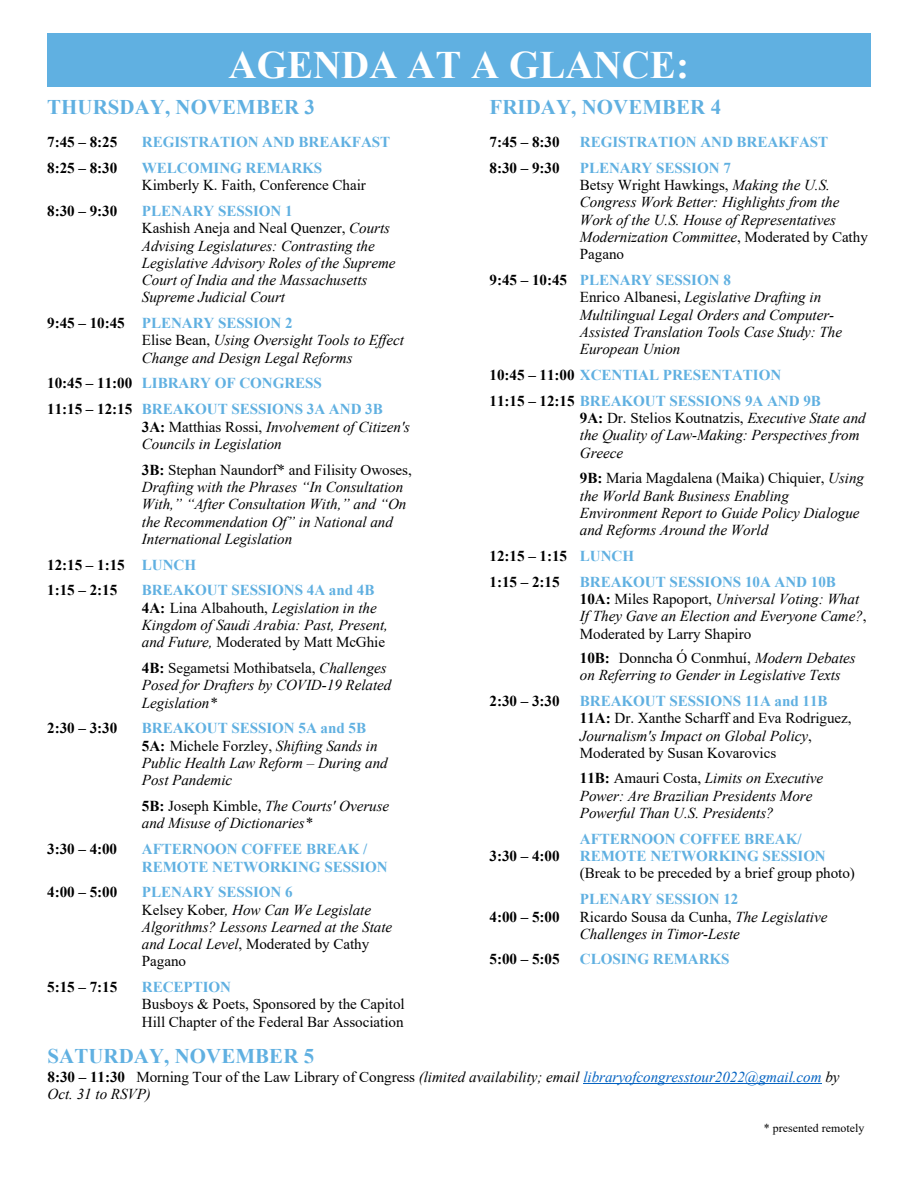
<style>
.page{position:relative;width:918px;height:1188px;background:#fff}
.page>*{position:absolute;margin:0;border:0;box-sizing:border-box;transform-origin:0 0}
.t1{font:700 38.85px "Times New Roman";color:#fff}
.t2{font:700 20.85px "Times New Roman";letter-spacing:.005em;color:#60b0e1}
.t3{font:italic 15.15px/17.2px "Times New Roman";letter-spacing:-.005em;color:#000}
.t4{font:700 15.15px/26px "Times New Roman";letter-spacing:-.005em;color:#60b0e1}
.t5{font:15.15px/17.2px "Times New Roman";letter-spacing:-.005em;color:#000}
.t6{font:700 15.15px/26px "Times New Roman";letter-spacing:-.005em;color:#000}
.t7{font:11.85px "Times New Roman";letter-spacing:.005em;color:#000}
.s1{font-weight:700;font-style:normal;color:#60b0e1}
.s2{font-style:normal}
.s3{font-weight:700;font-style:normal}
.s4{color:#000}
.s5{font-weight:700;color:#60b0e1}
.s6{font-weight:700}
.s7{font-style:italic}
.s8{color:#0563c1}
</style>
<div class="page">
<hr style="left:583px;top:1084px;width:239px;height:1px;background:#0563c1">
<div style="left:47px;top:33px;width:823px;height:8px;background:#60b0e1"></div>
<div style="left:47px;top:41px;width:823px;height:45px;background:#60b0e1"></div>
<h1 class="t1" style="left:229px;top:44px;width:462px">AGENDA AT A GLANCE:</h1>
<h2 class="t2" style="left:47px;top:96px;width:269px">THURSDAY, NOVEMBER 3</h2>
<h2 class="t2" style="left:490px;top:96px;width:233px">FRIDAY, NOVEMBER 4</h2>
<p class="t6" style="left:47px;top:129px;width:72px">7:45 – 8:25<br>8:25 – 8:30</p>
<p class="t6" style="left:47px;top:198px;width:72px">8:30 – 9:30</p>
<p class="t4" style="left:142px;top:129px;width:250px">REGISTRATION AND BREAKFAST<br>WELCOMING REMARKS</p>
<p class="t5" style="left:142px;top:176px;width:226px">Kimberly K. Faith, Conference Chair</p>
<p class="t3" style="left:142px;top:202px;width:255px"><span class="s1">PLENARY SESSION 1<br></span><span class="s2">Kashish Aneja and Neal Quenzer,</span> Courts Advising Legislatures: Contrasting the Legislative Advisory Roles of the Supreme Court of India and the Massachusetts Supreme Judicial Court</p>
<p class="t3" style="left:142px;top:315px;width:264px"><span class="s1">PLENARY SESSION 2<br></span><span class="s2">Elise Bean,</span> Using Oversight Tools to Effect<br>Change and Design Legal Reforms</p>
<p class="t4" style="left:142px;top:370px;width:242px">LIBRARY OF CONGRESS<br>BREAKOUT SESSIONS 3A AND 3B</p>
<p class="t3" style="left:142px;top:418px;width:270px"><span class="s3">3A:</span> <span class="s2">Matthias Rossi,</span> Involvement of Citizen's<br>Councils in Legislation</p>
<p class="t3" style="left:142px;top:461px;width:272px"><span class="s3">3B:</span> <span class="s2">Stephan Naundorf* and Filisity Owoses, </span>Drafting with the Phrases “In Consultation With,” “After Consultation With,” and “On the Recommendation Of” in National and International Legislation</p>
<p class="t4" style="left:142px;top:551px;width:234px">LUNCH<br>BREAKOUT SESSIONS 4A and 4B</p>
<p class="t3" style="left:142px;top:599px;width:248px"><span class="s3">4A:</span> <span class="s2">Lina Albahouth,</span> Legislation in the<br>Kingdom of Saudi Arabia: Past, Present, and Future, <span class="s2">Moderated by Matt McGhie</span></p>
<p class="t3" style="left:142px;top:659px;width:251px"><span class="s3">4B:</span> <span class="s2">Segametsi Mothibatsela,</span> Challenges<br>Posed for Drafters by COVID-19 Related<br>Legislation*</p>
<p class="t3" style="left:142px;top:720px;width:247px"><span class="s1">BREAKOUT SESSION 5A and 5B<br></span><span class="s3">5A:</span> <span class="s2">Michele Forzley,</span> Shifting Sands in<br>Public Health Law Reform – During and<br>Post Pandemic</p>
<p class="t3" style="left:142px;top:797px;width:249px"><span class="s3">5B:</span> <span class="s2">Joseph Kimble,</span> The Courts' Overuse and Misuse of Dictionaries*</p>
<p class="t4" style="left:142px;top:841px;width:247px;line-height:17.2px">AFTERNOON COFFEE BREAK /<br>REMOTE NETWORKING SESSION</p>
<p class="t3" style="left:142px;top:884px;width:252px"><span class="s1">PLENARY SESSION 6<br></span><span class="s2">Kelsey Kober</span>, How Can We Legislate<br>Algorithms? Lessons Learned at the State and Local Level<span class="s2">, Moderated by Cathy<br>Pagano</span></p>
<p class="t4" style="left:142px;top:974px;width:91px">RECEPTION</p>
<p class="t5" style="left:142px;top:996px;width:264px">Busboys &amp; Poets, Sponsored by the Capitol<br>Hill Chapter of the Federal Bar Association</p>
<p class="t4" style="left:580px;top:129px;width:250px">REGISTRATION AND BREAKFAST<br>PLENARY SESSION 7</p>
<p class="t3" style="left:580px;top:176px;width:289px"><span class="s2">Betsy Wright Hawkings,</span> Making the U.S.<br>Congress Work Better: Highlights from the Work of the U.S. House of Representatives Modernization Committee<span class="s2">, Moderated by Cathy Pagano</span></p>
<p class="t3" style="left:580px;top:271px;width:264px"><span class="s1">PLENARY SESSION 8<br></span><span class="s2">Enrico Albanesi,</span> Legislative Drafting in<br>Multilingual Legal Orders and Computer-<br>Assisted Translation Tools Case Study: The<br>European Union</p>
<p class="t6" style="left:490px;top:129px;width:72px">7:45 – 8:30<br>8:30 – 9:30</p>
<p class="t6" style="left:490px;top:267px;width:79px">9:45 – 10:45</p>
<p class="t6" style="left:47px;top:310px;width:79px">9:45 – 10:45</p>
<p class="t4" style="left:490px;top:362px;width:333px"><span class="s4">10:45 – 11:00</span> XCENTIAL PRESENTATION<br><span class="s4">11:15 – 12:15</span> BREAKOUT SESSIONS 9A AND 9B</p>
<p class="t6" style="left:47px;top:370px;width:87px">10:45 – 11:00<br>11:15 – 12:15</p>
<p class="t3" style="left:580px;top:409px;width:287px"><span class="s3">9A:</span> <span class="s2">Dr. Stelios Koutnatzis,</span> Executive State and the Quality of Law-Making: Perspectives from<br>Greece</p>
<p class="t3" style="left:580px;top:470px;width:286px"><span class="s3">9B:</span> <span class="s2">Maria Magdalena (Maika) Chiquier,</span> Using the World Bank Business Enabling Environment Report to Guide Policy Dialogue and Reforms Around the World</p>
<p class="t4" style="left:580px;top:543px;width:257px">LUNCH<br>BREAKOUT SESSIONS 10A AND 10B</p>
<p class="t3" style="left:580px;top:590px;width:288px"><span class="s3">10A:</span> <span class="s2">Miles Rapoport,</span> Universal Voting: What<br>If They Gave an Election and Everyone Came?<span class="s2">,<br>Moderated by Larry Shapiro</span></p>
<p class="t3" style="left:580px;top:649px;width:277px"><span class="s3">10B:</span> <span class="s2">Donncha Ó Conmhuí,</span> Modern Debates on Referring to Gender in Legislative Texts</p>
<p class="t5" style="left:580px;top:692px;width:273px"><span class="s5">BREAKOUT SESSIONS 11A and 11B </span><span class="s6">11A:</span> Dr. Xanthe Scharff and Eva Rodriguez, <span class="s7">Journalism's Impact on Global Policy</span>, Moderated by Susan Kovarovics</p>
<p class="t3" style="left:580px;top:770px;width:245px"><span class="s3">11B:</span> <span class="s2">Amauri Costa,</span> Limits on Executive<br>Power: Are Brazilian Presidents More<br>Powerful Than U.S. Presidents?</p>
<p class="t4" style="left:580px;top:830px;width:247px;line-height:17.2px">AFTERNOON COFFEE BREAK/<br>REMOTE NETWORKING SESSION</p>
<p class="t5" style="left:580px;top:865px;width:276px">(Break to be preceded by a brief group photo)</p>
<p class="t3" style="left:580px;top:891px;width:249px"><span class="s1">PLENARY SESSION 12<br></span><span class="s2">Ricardo Sousa da Cunha,</span> The Legislative<br>Challenges in Timor-Leste</p>
<p class="t4" style="left:580px;top:946px;width:151px">CLOSING REMARKS</p>
<p class="t6" style="left:490px;top:543px;width:79px">12:15 – 1:15<br>1:15 – 2:15</p>
<p class="t6" style="left:47px;top:551px;width:79px">12:15 – 1:15<br>1:15 – 2:15</p>
<p class="t6" style="left:490px;top:688px;width:72px">2:30 – 3:30</p>
<p class="t6" style="left:47px;top:715px;width:72px">2:30 – 3:30</p>
<p class="t6" style="left:47px;top:836px;width:72px">3:30 – 4:00</p>
<p class="t6" style="left:47px;top:879px;width:72px">4:00 – 5:00</p>
<p class="t6" style="left:490px;top:843px;width:72px">3:30 – 4:00</p>
<p class="t6" style="left:490px;top:904px;width:72px">4:00 – 5:00</p>
<p class="t6" style="left:490px;top:946px;width:72px">5:00 – 5:05</p>
<p class="t6" style="left:47px;top:974px;width:72px">5:15 – 7:15</p>
<h2 class="t2" style="left:48px;top:1045px;width:268px">SATURDAY, NOVEMBER 5</h2>
<p class="t3" style="left:48px;top:1068px;width:794px"><span class="s3">8:30 – 11:30</span> <span class="s2">Morning Tour of the Law Library of Congress</span> (limited availability; email <span class="s8">libraryofcongresstour2022@gmail.com</span> by<br>Oct. 31 to RSVP)</p>
<p class="t7" style="left:764px;top:1121px;width:102px">* presented remotely</p>
</div>
